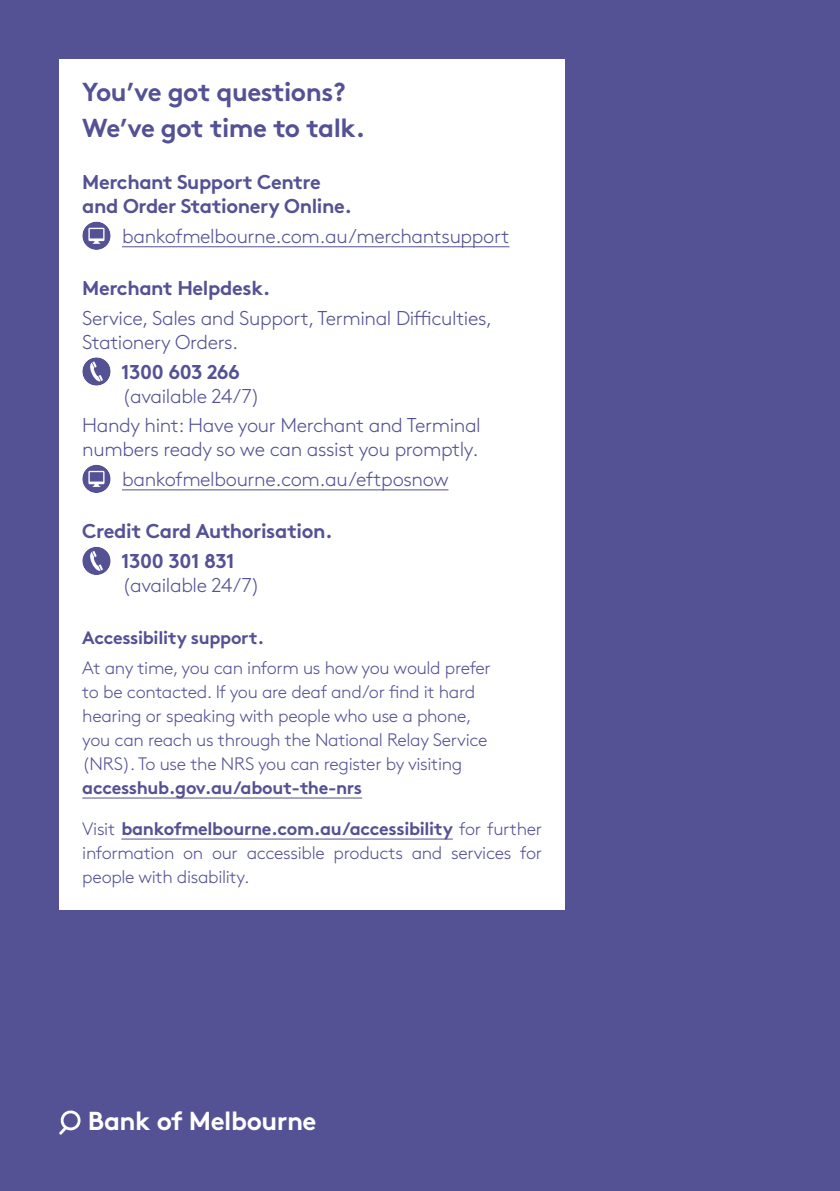
<style>
.page{position:relative;width:840px;height:1191px;background:#fff}
.page>*{position:absolute;margin:0;border:0;box-sizing:border-box;transform-origin:0 0}
.You_ve_got_questions{font:700 26px "Brown";letter-spacing:-.02em;color:#545194}
.Search_BOM{font:700 26px "Brown";letter-spacing:-.02em;color:#fff}
.Contact_body{font:300 20px/24px "Brown";letter-spacing:-.02em;color:#545194}
.CTA_with_icon{font:300 20px/24px "Brown";letter-spacing:-.02em;color:#545194}
.CTA_with_icon-2{font:700 20px/24px "Brown";letter-spacing:-.02em;color:#545194}
.Body{font:300 18px/24px "Brown";letter-spacing:-.02em;color:#545194}
.Disclaimer{font:300 18px/24px "Brown";letter-spacing:-.02em;color:#545194;text-align:justify}
.Body-2{font:700 18px "Brown";letter-spacing:-.02em;color:#545194}
.s1{font-weight:700}
</style>
<div class="page">
<div style="left:0;top:0;width:839px;height:1191px;background:#545194"></div>
<svg style="left:59px;top:1110px;width:22px;height:24px"></svg>
<div style="left:60px;top:60px;width:504px;height:850px;background:#fff"></div>
<hr style="left:122px;top:246px;width:387px;height:1px;background:#545194">
<hr style="left:122px;top:489px;width:326px;height:1px;background:#545194">
<hr style="left:82px;top:797px;width:280px;height:1px;background:#545194">
<hr style="left:121px;top:838px;width:331px;height:1px;background:#545194">
<svg style="left:82px;top:222px;width:29px;height:28px"></svg>
<svg style="left:88px;top:228px;width:16px;height:16px"></svg>
<div style="left:82px;top:357px;width:29px;height:29px;background:#545194;border-radius:50%"></div>
<svg style="left:90px;top:361px;width:13px;height:21px"></svg>
<svg style="left:82px;top:465px;width:29px;height:28px"></svg>
<svg style="left:88px;top:471px;width:16px;height:16px"></svg>
<div style="left:82px;top:547px;width:29px;height:28px;background:#545194;border-radius:50%"></div>
<svg style="left:90px;top:551px;width:13px;height:20px"></svg>
<p class="You_ve_got_questions" style="left:82px;top:71px;width:265px">You’ve got questions?</p>
<p class="You_ve_got_questions" style="left:82px;top:107px;width:284px">We’ve got time to talk.</p>
<p class="CTA_with_icon-2" style="left:82px;top:168px;width:271px">Merchant Support Centre and Order Stationery Online.</p>
<p class="CTA_with_icon" style="left:122px;top:222px;width:388px">bankofmelbourne.com.au/merchantsupport</p>
<p class="CTA_with_icon-2" style="left:82px;top:274px;width:189px">Merchant Helpdesk.</p>
<p class="Contact_body" style="left:82px;top:304px;width:411px">Service, Sales and Support, Terminal Difficulties,<br>Stationery Orders.</p>
<p class="CTA_with_icon" style="left:121px;top:358px;width:140px"><span class="s1">1300 603 266 </span>(available 24/7)</p>
<p class="Contact_body" style="left:82px;top:412px;width:400px">Handy hint: Have your Merchant and Terminal numbers ready so we can assist you promptly.</p>
<p class="CTA_with_icon" style="left:122px;top:465px;width:328px">bankofmelbourne.com.au/eftposnow</p>
<p class="CTA_with_icon-2" style="left:82px;top:517px;width:252px">Credit Card Authorisation.</p>
<p class="CTA_with_icon" style="left:121px;top:547px;width:140px"><span class="s1">1300 301 831 </span>(available 24/7)</p>
<p class="Body-2" style="left:82px;top:623px;width:183px">Accessibility support.</p>
<p class="Body" style="left:82px;top:654px;width:410px">At any time, you can inform us how you would prefer to be contacted. If you are deaf and/or find it hard hearing or speaking with people who use a phone, you can reach us through the National Relay Service (NRS). To use the NRS you can register by visiting <span class="s1">accesshub.gov.au/about-the-nrs</span></p>
<p class="Disclaimer" style="left:82px;top:815px;width:461px">Visit <span class="s1">bankofmelbourne.com.au/accessibility</span> for further information on our accessible products and services for people with disability.</p>
<p class="Search_BOM" style="left:88px;top:1100px;width:230px">Bank of Melbourne</p>
</div>
